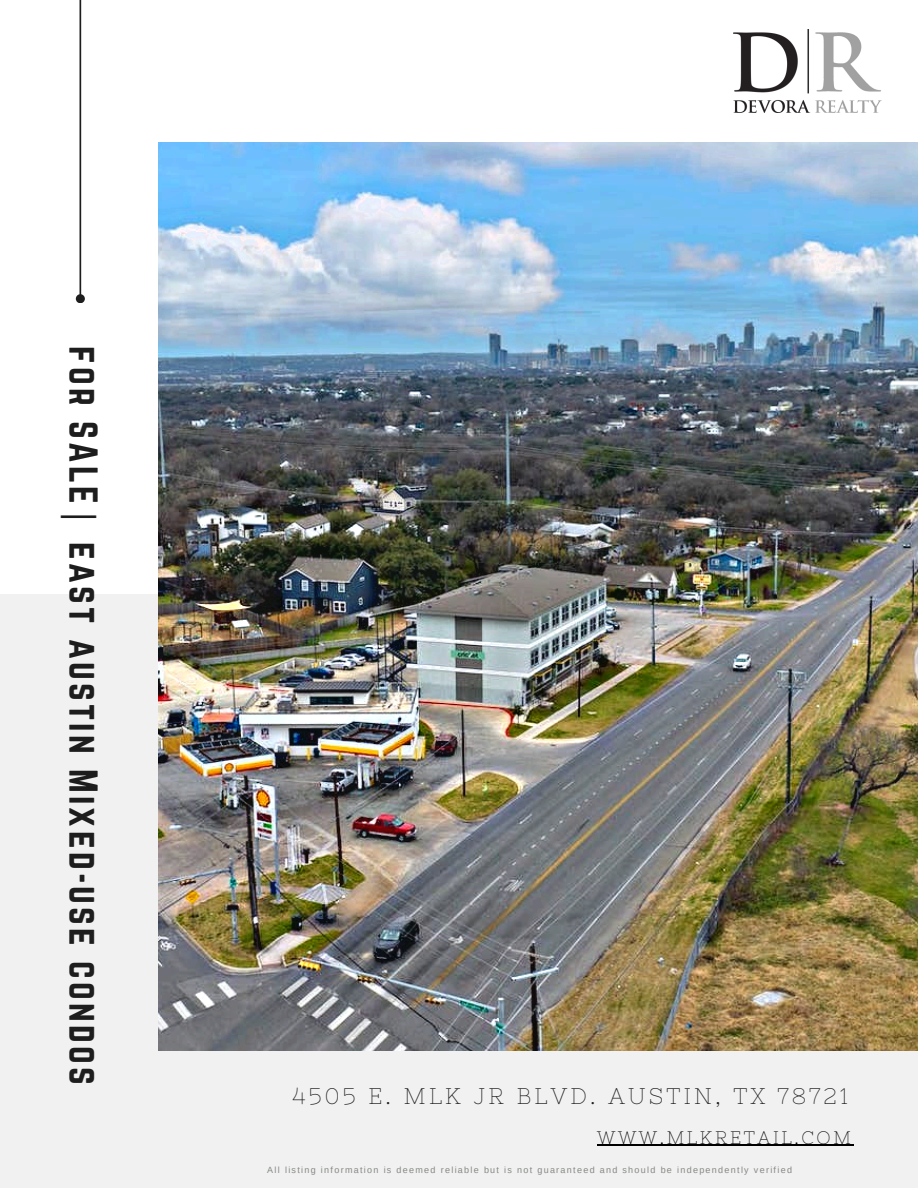
<style>
.page{position:relative;width:918px;height:1188px;background:#fff}
.page>*{position:absolute;margin:0;border:0;box-sizing:border-box;transform-origin:0 0}
.t1{font:35.4px "Norwester";letter-spacing:.09em;color:#1d1d1d}
.t2{font:22.5px "Nixie One";letter-spacing:.145em;color:#1d1d1d}
.t3{font:18px "Nixie One";letter-spacing:.145em;color:#000}
.t4{font:9px "Arimo";letter-spacing:.145em;color:#858983}
.s1{font-family:"Noto Sans"}
</style>
<div class="page">
<div style="left:0;top:594px;width:918px;height:594px;background:#f1f1f1"></div>
<svg style="left:76px;top:294px;width:9px;height:9px"></svg>
<img style="left:158px;top:142px;width:760px;height:908px">
<img style="left:734px;top:30px;width:147px;height:83px">
<hr style="left:597px;top:1145px;width:256px;height:1px;background:#000">
<p class="t1" style="left:105px;top:346px;width:740px;rotate:90deg">for SALE<span class="s1">|</span> east austin Mixed-use condos</p>
<p class="t2" style="left:292px;top:1083px;width:557px">4505 E. MLK JR BLVD. AUSTIN, TX 78721</p>
<p class="t3" style="left:597px;top:1127px;width:255px">WWW.MLKRETAIL.COM</p>
<p class="t4" style="left:267px;top:1165px;width:526px">All listing information is deemed reliable but is not guaranteed and should be independently verified</p>
</div>
